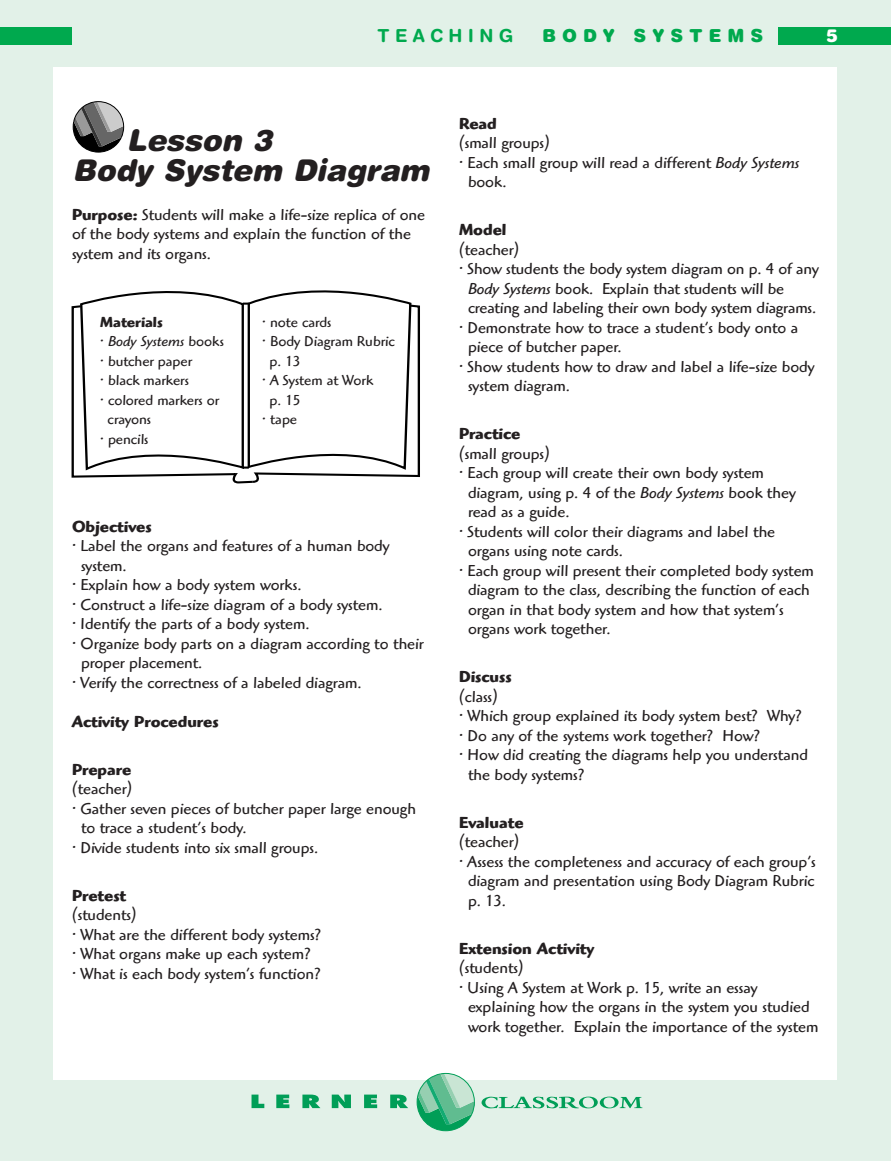
<style>
.page{position:relative;width:891px;height:1161px;background:#e2f1e8}
.page>*{position:absolute;margin:0;border:0;box-sizing:border-box;transform-origin:0 0}
.t1{font:italic 900 30px/30px "Helvetica Rounded";color:#231f20}
.t2{font:900 18px "Helvetica Rounded";letter-spacing:.335em;color:#00a94e}
.t3{font:700 18px "Helvetica Rounded";letter-spacing:.305em;color:#00a94e}
.t4{font:900 18px "Helvetica Rounded";color:#fff}
.t5{font:16.5px/19.5px "Highlander";color:#231f20}
.t6{font:700 16.5px "Highlander";color:#231f20}
.t7{font:15px/19.5px "Highlander";color:#231f20}
.t8{font:italic 15px "Highlander";color:#231f20}
.t9{font:700 15px "Highlander";color:#231f20}
.s1{font-weight:700}
.s2{font-style:normal}
.s3{font-style:italic}
</style>
<div class="page">
<div style="left:54px;top:67px;width:783px;height:1013px;background:#fff"></div>
<svg style="left:417px;top:1073px;width:58px;height:58px"></svg>
<svg style="left:252px;top:1095px;width:12px;height:13px"></svg>
<svg style="left:276px;top:1095px;width:13px;height:13px"></svg>
<svg style="left:302px;top:1095px;width:18px;height:13px"></svg>
<svg style="left:332px;top:1095px;width:19px;height:13px"></svg>
<svg style="left:364px;top:1095px;width:13px;height:13px"></svg>
<svg style="left:390px;top:1095px;width:18px;height:13px"></svg>
<svg style="left:482px;top:1097px;width:160px;height:11px"></svg>
<div style="left:0;top:27px;width:72px;height:18px;background:#00a94e"></div>
<div style="left:778px;top:27px;width:113px;height:18px;background:#00a94e"></div>
<svg style="left:73px;top:102px;width:51px;height:50px"></svg>
<svg style="left:71px;top:290px;width:349px;height:194px"></svg>
<p class="t3" style="left:378px;top:28px;width:137px">TEACHING</p>
<p class="t2" style="left:542px;top:28px;width:223px">BODY SYSTEMS</p>
<p class="t4" style="left:826px;top:29px;width:14px">5</p>
<h1 class="t1" style="left:72px;top:128px;width:365px;text-indent:54px">Lesson 3<br>Body System Diagram</h1>
<p class="t5" style="left:72px;top:207px;width:355px"><span class="s1">Purpose:</span> Students will make a life-size replica of one of the body systems and explain the function of the system and its organs.</p>
<p class="t9" style="left:100px;top:317px;width:64px">Materials</p>
<p class="t8" style="left:100px;top:336px;width:125px"><span class="s2">•</span> Body Systems <span class="s2">books</span></p>
<p class="t7" style="left:100px;top:353px;width:93px">• butcher paper</p>
<p class="t7" style="left:100px;top:372px;width:90px">• black markers</p>
<p class="t7" style="left:108px;top:392px;width:113px;text-indent:-8px">• colored markers or crayons</p>
<p class="t7" style="left:100px;top:431px;width:50px">• pencils</p>
<p class="t7" style="left:262px;top:314px;width:71px">• note cards</p>
<p class="t7" style="left:270px;top:333px;width:127px;text-indent:-8px">• Body Diagram Rubric p. 13</p>
<p class="t7" style="left:270px;top:372px;width:105px;text-indent:-8px">• A System at Work p. 15</p>
<p class="t7" style="left:262px;top:411px;width:36px">• tape</p>
<p class="t6" style="left:72px;top:521px;width:81px">Objectives</p>
<p class="t5" style="left:81px;top:538px;width:310px;text-indent:-9px">• Label the organs and features of a human body system.</p>
<p class="t5" style="left:72px;top:577px;width:231px">• Explain how a body system works.</p>
<p class="t5" style="left:72px;top:597px;width:312px">• Construct a life-size diagram of a body system.</p>
<p class="t5" style="left:72px;top:616px;width:239px">• Identify the parts of a body system.</p>
<p class="t5" style="left:81px;top:636px;width:344px;text-indent:-9px">• Organize body parts on a diagram according to their proper placement.</p>
<p class="t5" style="left:72px;top:675px;width:291px">• Verify the correctness of a labeled diagram.</p>
<p class="t6" style="left:72px;top:716px;width:148px">Activity Procedures</p>
<p class="t6" style="left:72px;top:764px;width:61px">Prepare</p>
<p class="t5" style="left:72px;top:781px;width:62px">(teacher)</p>
<p class="t5" style="left:81px;top:801px;width:336px;text-indent:-9px">• Gather seven pieces of butcher paper large enough to trace a student’s body.</p>
<p class="t5" style="left:72px;top:840px;width:248px">• Divide students into six small groups.</p>
<p class="t6" style="left:72px;top:890px;width:56px">Pretest</p>
<p class="t5" style="left:72px;top:907px;width:66px">(students)</p>
<p class="t5" style="left:72px;top:927px;width:251px">• What are the different body systems?</p>
<p class="t5" style="left:72px;top:946px;width:240px">• What organs make up each system?</p>
<p class="t5" style="left:72px;top:966px;width:250px">• What is each body system’s function?</p>
<p class="t6" style="left:459px;top:118px;width:39px">Read</p>
<p class="t5" style="left:459px;top:135px;width:92px">(small groups)</p>
<p class="t5" style="left:468px;top:155px;width:333px;text-indent:-9px">• Each small group will read a different <span class="s3">Body Systems </span>book.</p>
<p class="t6" style="left:459px;top:224px;width:49px">Model</p>
<p class="t5" style="left:459px;top:242px;width:62px">(teacher)</p>
<p class="t5" style="left:468px;top:261px;width:352px;text-indent:-9px">• Show students the body system diagram on p. 4 of any<br><span class="s3">Body Systems</span> book. Explain that students will be creating and labeling their own body system diagrams.</p>
<p class="t5" style="left:468px;top:320px;width:332px;text-indent:-9px">• Demonstrate how to trace a student’s body onto a piece of butcher paper.</p>
<p class="t5" style="left:468px;top:359px;width:348px;text-indent:-9px">• Show students how to draw and label a life-size body system diagram.</p>
<p class="t6" style="left:459px;top:428px;width:63px">Practice</p>
<p class="t5" style="left:459px;top:446px;width:92px">(small groups)</p>
<p class="t5" style="left:468px;top:465px;width:329px;text-indent:-9px">• Each group will create their own body system diagram, using p. 4 of the <span class="s3">Body Systems</span> book they read as a guide.</p>
<p class="t5" style="left:468px;top:524px;width:309px;text-indent:-9px">• Students will color their diagrams and label the organs using note cards.</p>
<p class="t5" style="left:468px;top:563px;width:347px;text-indent:-9px">• Each group will present their completed body system diagram to the class, describing the function of each organ in that body system and how that system’s organs work together.</p>
<p class="t6" style="left:459px;top:671px;width:54px">Discuss</p>
<p class="t5" style="left:459px;top:689px;width:40px">(class)</p>
<p class="t5" style="left:459px;top:708px;width:344px">• Which group explained its body system best? Why?</p>
<p class="t5" style="left:459px;top:728px;width:303px">• Do any of the systems work together? How?</p>
<p class="t5" style="left:468px;top:747px;width:342px;text-indent:-9px">• How did creating the diagrams help you understand the body systems?</p>
<p class="t6" style="left:459px;top:817px;width:66px">Evaluate</p>
<p class="t5" style="left:459px;top:834px;width:62px">(teacher)</p>
<p class="t5" style="left:468px;top:854px;width:349px;text-align:justify;text-indent:-9px">• Assess the completeness and accuracy of each group’s diagram and presentation using Body Diagram Rubric p. 13.</p>
<p class="t6" style="left:459px;top:943px;width:137px">Extension Activity</p>
<p class="t5" style="left:459px;top:960px;width:66px">(students)</p>
<p class="t5" style="left:468px;top:980px;width:352px;text-indent:-9px">• Using A System at Work p. 15, write an essay explaining how the organs in the system you studied work together. Explain the importance of the system</p>
</div>
